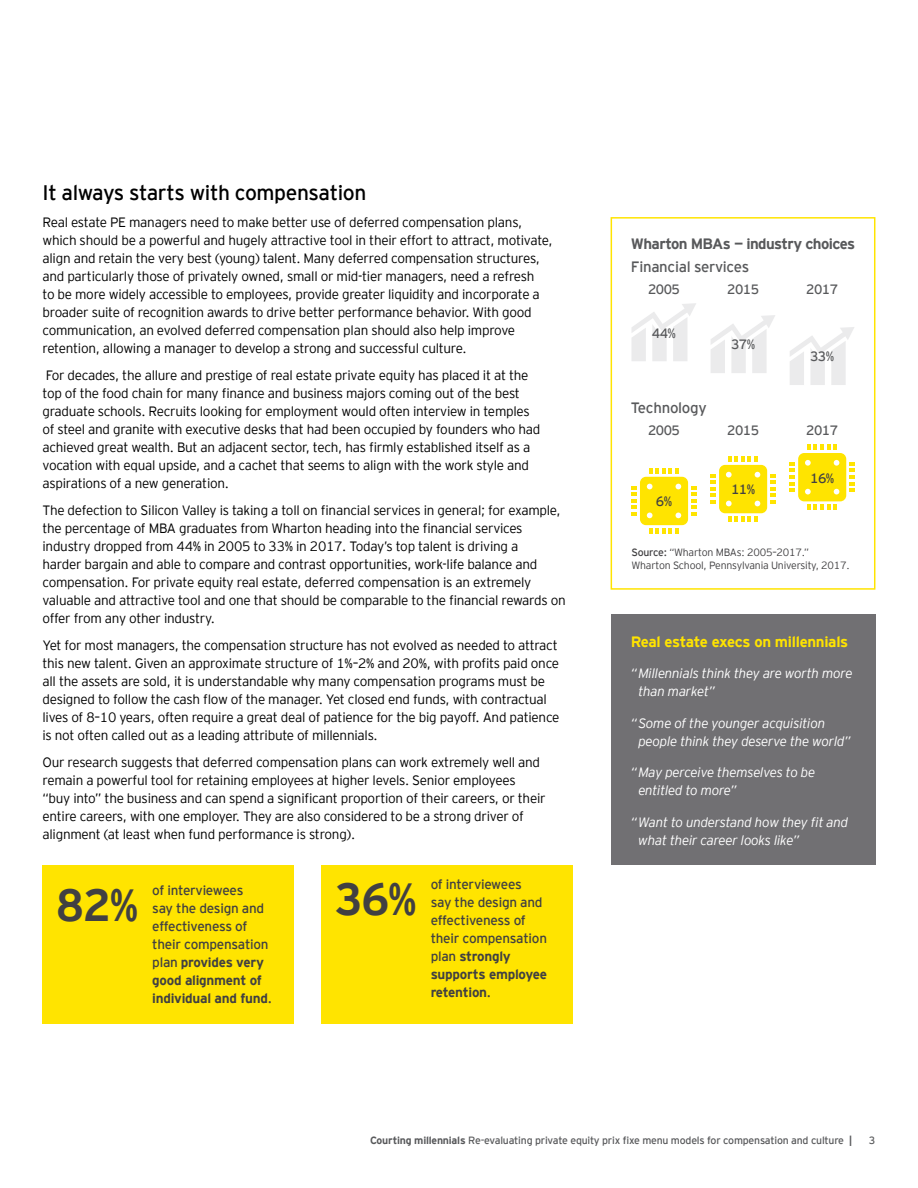
<style>
.page{position:relative;width:918px;height:1188px;background:#fff}
.page>*{position:absolute;margin:0;border:0;box-sizing:border-box;transform-origin:0 0}
.t1{font:700 45px "EY Interstate";color:#414042}
.t2{font:21px "EY Interstate";letter-spacing:-.02em;color:#000}
.t3{font:700 15px "EY Interstate";letter-spacing:-.02em;color:#ffe400}
.t4{font:700 15px "EY Interstate";letter-spacing:-.04em;color:#58595b}
.t5{font:15px "EY Interstate";letter-spacing:-.02em;color:#58595b}
.t6{font:300 13.5px/18px "EY Interstate";letter-spacing:-.02em;color:#000}
.t7{font:13.5px/18px "EY Interstate";letter-spacing:-.02em;color:#414042}
.t8{font:italic 300 13.5px/18px "EY Interstate";letter-spacing:-.02em;color:#fff}
.t9{font:13.5px "EY Interstate";letter-spacing:-.04em;color:#58595b}
.t10{font:10.5px "EY Interstate";letter-spacing:-.02em;color:#58595b}
.t11{font:300 10.5px/13.5px "EY Interstate";letter-spacing:-.02em;color:#414042}
.s1{font-weight:700}
.s2{font-weight:400}
</style>
<div class="page">
<div style="left:611px;top:615px;width:264px;height:250px;background:#717073"></div>
<div style="left:43px;top:865px;width:251px;height:158px;background:#ffe400"></div>
<div style="left:321px;top:865px;width:251px;height:158px;background:#ffe400"></div>
<div style="left:611px;top:217px;width:264px;height:373px;border:2px solid #ffe400"></div>
<svg style="left:631px;top:468px;width:66px;height:66px"></svg>
<svg style="left:711px;top:456px;width:65px;height:66px"></svg>
<svg style="left:790px;top:444px;width:65px;height:66px"></svg>
<svg style="left:631px;top:303px;width:65px;height:58px"></svg>
<svg style="left:711px;top:315px;width:64px;height:58px"></svg>
<svg style="left:790px;top:327px;width:64px;height:58px"></svg>
<h2 class="t2" style="left:43px;top:178px;width:325px">It always starts with compensation</h2>
<p class="t6" style="left:43px;top:213px;width:512px">Real estate PE managers need to make better use of deferred compensation plans, which should be a powerful and hugely attractive tool in their effort to attract, motivate, align and retain the very best (young) talent. Many deferred compensation structures, and particularly those of privately owned, small or mid-tier managers, need a refresh<br>to be more widely accessible to employees, provide greater liquidity and incorporate a broader suite of recognition awards to drive better performance behavior. With good communication, an evolved deferred compensation plan should also help improve retention, allowing a manager to develop a strong and successful culture.</p>
<p class="t6" style="left:43px;top:366px;width:500px">For decades, the allure and prestige of real estate private equity has placed it at the top of the food chain for many finance and business majors coming out of the best graduate schools. Recruits looking for employment would often interview in temples of steel and granite with executive desks that had been occupied by founders who had achieved great wealth. But an adjacent sector, tech, has firmly established itself as a vocation with equal upside, and a cachet that seems to align with the work style and aspirations of a new generation.</p>
<p class="t6" style="left:43px;top:501px;width:525px">The defection to Silicon Valley is taking a toll on financial services in general; for example, the percentage of MBA graduates from Wharton heading into the financial services industry dropped from 44% in 2005 to 33% in 2017. Today’s top talent is driving a<br>harder bargain and able to compare and contrast opportunities, work-life balance and compensation. For private equity real estate, deferred compensation is an extremely valuable and attractive tool and one that should be comparable to the financial rewards on offer from any other industry.</p>
<p class="t6" style="left:43px;top:636px;width:518px">Yet for most managers, the compensation structure has not evolved as needed to attract this new talent. Given an approximate structure of 1%–2% and 20%, with profits paid once all the assets are sold, it is understandable why many compensation programs must be designed to follow the cash flow of the manager. Yet closed end funds, with contractual lives of 8–10 years, often require a great deal of patience for the big payoff. And patience is not often called out as a leading attribute of millennials.</p>
<p class="t6" style="left:43px;top:753px;width:505px">Our research suggests that deferred compensation plans can work extremely well and remain a powerful tool for retaining employees at higher levels. Senior employees “buy into” the business and can spend a significant proportion of their careers, or their entire careers, with one employer. They are also considered to be a strong driver of alignment (at least when fund performance is strong).</p>
<h1 class="t1" style="left:56px;top:872px;width:83px">82%</h1>
<p class="t7" style="left:152px;top:881px;width:121px">of interviewees<br>say the design and effectiveness of their compensation plan <span class="s1">provides very good alignment of individual and fund</span>.</p>
<h1 class="t1" style="left:334px;top:866px;width:83px">36%</h1>
<p class="t7" style="left:431px;top:875px;width:118px">of interviewees<br>say the design and effectiveness of their compensation plan <span class="s1">strongly supports employee retention</span>.</p>
<p class="t4" style="left:631px;top:233px;width:226px">Wharton MBAs — industry choices</p>
<p class="t5" style="left:631px;top:257px;width:120px">Financial services</p>
<p class="t9" style="left:648px;top:280px;width:33px">2005</p>
<p class="t9" style="left:652px;top:323px;width:26px">44%</p>
<p class="t5" style="left:631px;top:398px;width:77px">Technology</p>
<p class="t9" style="left:648px;top:421px;width:33px">2005</p>
<p class="t7" style="left:656px;top:492px;width:18px">6%</p>
<p class="t9" style="left:727px;top:280px;width:33px">2015</p>
<p class="t9" style="left:806px;top:280px;width:33px">2017</p>
<p class="t9" style="left:731px;top:335px;width:26px">37%</p>
<p class="t9" style="left:810px;top:347px;width:26px">33%</p>
<p class="t9" style="left:727px;top:421px;width:33px">2015</p>
<p class="t9" style="left:806px;top:421px;width:33px">2017</p>
<p class="t7" style="left:731px;top:480px;width:26px">11%</p>
<p class="t7" style="left:810px;top:468px;width:26px">16%</p>
<p class="t11" style="left:631px;top:544px;width:220px"><span class="s2">Source:</span> “Wharton MBAs: 2005–2017.”<br>Wharton School, Pennsylvania University, 2017.</p>
<p class="t3" style="left:631px;top:631px;width:219px">Real estate execs on millennials</p>
<p class="t8" style="left:638px;top:664px;width:216px;text-indent:-8px">“Millennials think they are worth more than market”</p>
<p class="t8" style="left:638px;top:713px;width:214px;text-indent:-8px">“Some of the younger acquisition people think they deserve the world”</p>
<p class="t8" style="left:638px;top:763px;width:179px;text-indent:-8px">“May perceive themselves to be entitled to more”</p>
<p class="t8" style="left:638px;top:812px;width:212px;text-indent:-7px">“ Want to understand how they fit and what their career looks like”</p>
<p class="t10" style="left:370px;top:1133px;width:484px"><span class="s1">Courting millennials</span> Re-evaluating private equity prix fixe menu models for compensation and culture <span class="s1">|</span></p>
<p class="t10" style="left:869px;top:1133px;width:8px">3</p>
</div>
